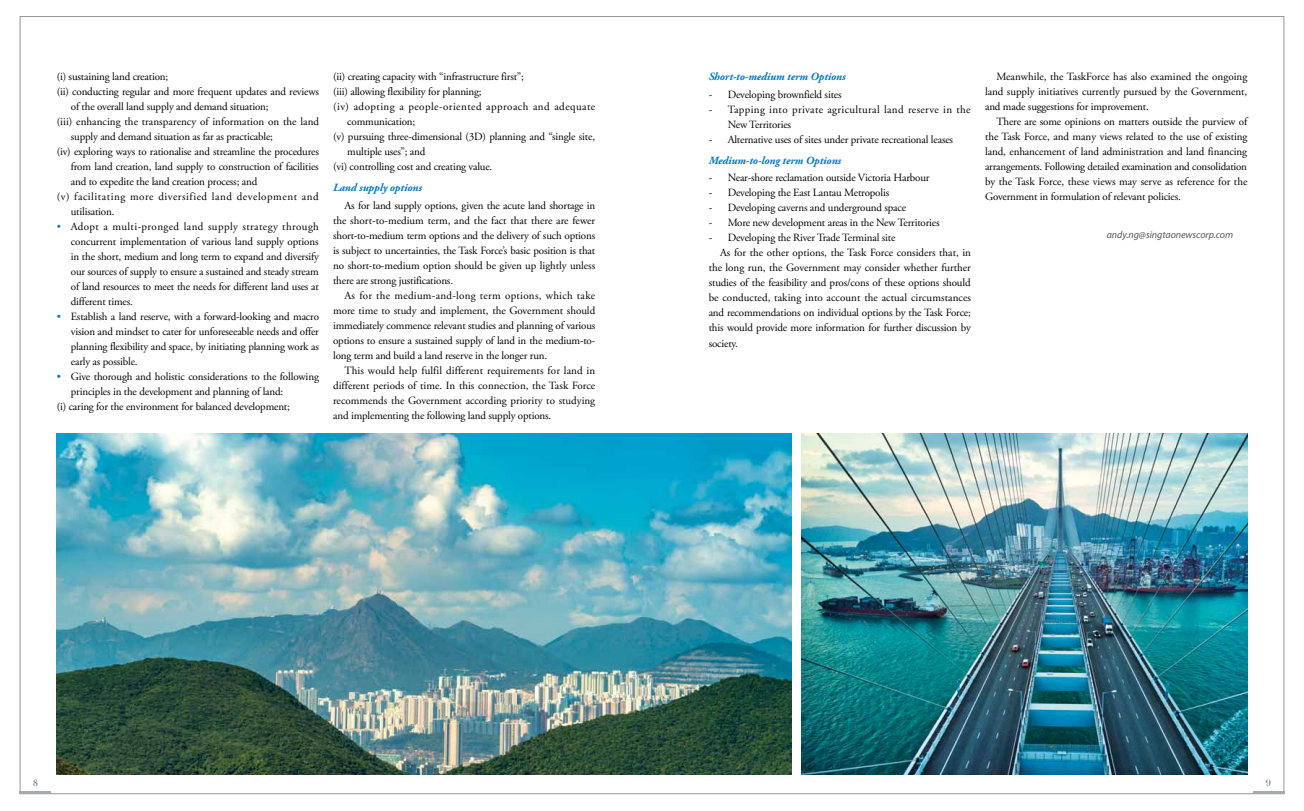
<style>
.page{position:relative;width:1304px;height:811px;background:#fff}
.page>*{position:absolute;margin:0;border:0;box-sizing:border-box;transform-origin:0 0}
.t1{font:11px/15px "Adobe Garamond Pro";letter-spacing:-.015em;color:#000;text-align:justify}
.t2{font:italic 700 11px "Adobe Garamond Pro";letter-spacing:-.005em;color:#0076c0}
.t3{font:11px/15px "Adobe Garamond Pro";letter-spacing:.03em;color:#000}
.t4{font:11px "Adobe Garamond Pro";letter-spacing:.005em;color:#000}
.t5{font:11px "Adobe Garamond Pro";letter-spacing:.01em;color:#000}
.t6{font:11px "Adobe Garamond Pro";letter-spacing:.05em;color:#000}
.t7{font:11px "Adobe Garamond Pro";letter-spacing:.04em;color:#000}
.t8{font:italic 10px "Myriad Pro";letter-spacing:-.005em;color:#58585b}
.t9{font:9px "Didot";color:#58585b}
.s1{color:#0076c0}
</style>
<div class="page">
<img style="left:802px;top:434px;width:445px;height:340px">
<img style="left:57px;top:434px;width:735px;height:340px">
<hr style="left:20px;top:791px;width:31px;height:3px;background:#a7a9ac">
<hr style="left:1253px;top:791px;width:31px;height:3px;background:#a7a9ac">
<p class="t1" style="left:57px;top:69px;width:113px">(i) sustaining land creation;</p>
<p class="t1" style="left:57px;top:84px;width:264px">(ii) conducting regular and more frequent updates and reviews</p>
<p class="t1" style="left:71px;top:99px;width:199px">of the overall land supply and demand situation;</p>
<p class="t4" style="left:57px;top:115px;width:264px">(iii) enhancing the transparency of information on the land</p>
<p class="t1" style="left:71px;top:129px;width:204px">supply and demand situation as far as practicable;</p>
<p class="t1" style="left:57px;top:144px;width:264px">(iv) exploring ways to rationalise and streamline the procedures</p>
<p class="t1" style="left:71px;top:159px;width:249px">from land creation, land supply to construction of facilities</p>
<p class="t1" style="left:71px;top:174px;width:188px">and to expedite the land creation process; and</p>
<p class="t6" style="left:57px;top:190px;width:263px">(v) facilitating more diversified land development and</p>
<p class="t1" style="left:71px;top:204px;width:45px">utilisation.</p>
<p class="t1" style="left:71px;top:219px;width:250px;text-indent:-14px"><span class="s1">•</span> Adopt a multi-pronged land supply strategy through concurrent implementation of various land supply options in the short, medium and long term to expand and diversify our sources of supply to ensure a sustained and steady stream of land resources to meet the needs for different land uses at different times.</p>
<p class="t1" style="left:71px;top:309px;width:250px;text-indent:-14px"><span class="s1">•</span> Establish a land reserve, with a forward-looking and macro vision and mindset to cater for unforeseeable needs and offer planning flexibility and space, by initiating planning work as early as possible.</p>
<p class="t1" style="left:57px;top:369px;width:264px"><span class="s1">•</span> Give thorough and holistic considerations to the following</p>
<p class="t1" style="left:71px;top:384px;width:214px">principles in the development and planning of land:</p>
<p class="t1" style="left:57px;top:399px;width:235px">(i) caring for the environment for balanced development;</p>
<p class="t1" style="left:333px;top:69px;width:192px">(ii) creating capacity with “infrastructure first”;</p>
<p class="t1" style="left:333px;top:84px;width:150px">(iii) allowing flexibility for planning;</p>
<p class="t7" style="left:333px;top:100px;width:264px">(iv) adopting a people-oriented approach and adequate</p>
<p class="t1" style="left:347px;top:114px;width:70px">communication;</p>
<p class="t1" style="left:333px;top:130px;width:263px">(v) pursuing three-dimensional (3D) planning and “single site,</p>
<p class="t1" style="left:347px;top:145px;width:80px">multiple uses”; and</p>
<p class="t1" style="left:333px;top:160px;width:161px">(vi) controlling cost and creating value.</p>
<p class="t2" style="left:333px;top:181px;width:90px">Land supply options</p>
<p class="t1" style="left:333px;top:198px;width:264px;text-indent:11px">As for land supply options, given the acute land shortage in the short-to-medium term, and the fact that there are fewer short-to-medium term options and the delivery of such options is subject to uncertainties, the Task Force’s basic position is that no short-to-medium option should be given up lightly unless there are strong justifications.</p>
<p class="t1" style="left:333px;top:288px;width:264px;text-indent:11px">As for the medium-and-long term options, which take more time to study and implement, the Government should immediately commence relevant studies and planning of various options to ensure a sustained supply of land in the medium-to&shy;long term and build a land reserve in the longer run.</p>
<p class="t1" style="left:333px;top:363px;width:264px;text-indent:11px">This would help fulfil different requirements for land in different periods of time. In this connection, the Task Force recommends the Government according priority to studying and implementing the following land supply options.</p>
<p class="t2" style="left:709px;top:70px;width:139px">Short-to-medium term Options</p>
<p class="t1" style="left:709px;top:87px;width:134px">- Developing brownfield sites</p>
<p class="t3" style="left:728px;top:102px;width:244px;text-indent:-19px">- Tapping into private agricultural land reserve in the<br>New Territories</p>
<p class="t1" style="left:709px;top:132px;width:246px">- Alternative uses of sites under private recreational leases</p>
<p class="t2" style="left:709px;top:154px;width:134px">Medium-to-long term Options</p>
<p class="t1" style="left:709px;top:171px;width:222px">- Near-shore reclamation outside Victoria Harbour</p>
<p class="t1" style="left:709px;top:186px;width:182px">- Developing the East Lantau Metropolis</p>
<p class="t1" style="left:709px;top:201px;width:199px">- Developing caverns and underground space</p>
<p class="t1" style="left:709px;top:216px;width:232px">- More new development areas in the New Territories</p>
<p class="t1" style="left:709px;top:231px;width:188px">- Developing the River Trade Terminal site</p>
<p class="t1" style="left:720px;top:246px;width:252px">As for the other options, the Task Force considers that, in</p>
<p class="t1" style="left:709px;top:261px;width:264px">the long run, the Government may consider whether further</p>
<p class="t1" style="left:709px;top:276px;width:263px">studies of the feasibility and pros/cons of these options should</p>
<p class="t5" style="left:709px;top:291px;width:264px">be conducted, taking into account the actual circumstances</p>
<p class="t1" style="left:709px;top:306px;width:264px">and recommendations on individual options by the Task Force;</p>
<p class="t1" style="left:709px;top:321px;width:264px">this would provide more information for further discussion by</p>
<p class="t1" style="left:709px;top:336px;width:31px">society.</p>
<p class="t1" style="left:985px;top:69px;width:264px;text-indent:11px">Meanwhile, the TaskForce has also examined the ongoing land supply initiatives currently pursued by the Government, and made suggestions for improvement.</p>
<p class="t1" style="left:985px;top:114px;width:264px;text-indent:11px">There are some opinions on matters outside the purview of the Task Force, and many views related to the use of existing land, enhancement of land administration and land financing arrangements. Following detailed examination and consolidation by the Task Force, these views may serve as reference for the Government in formulation of relevant policies.</p>
<p class="t8" style="left:1107px;top:228px;width:128px">andy.ng@singtaonewscorp.com</p>
<p class="t9" style="left:33px;top:777px;width:6px">8</p>
<p class="t9" style="left:1266px;top:777px;width:6px">9</p>
</div>
